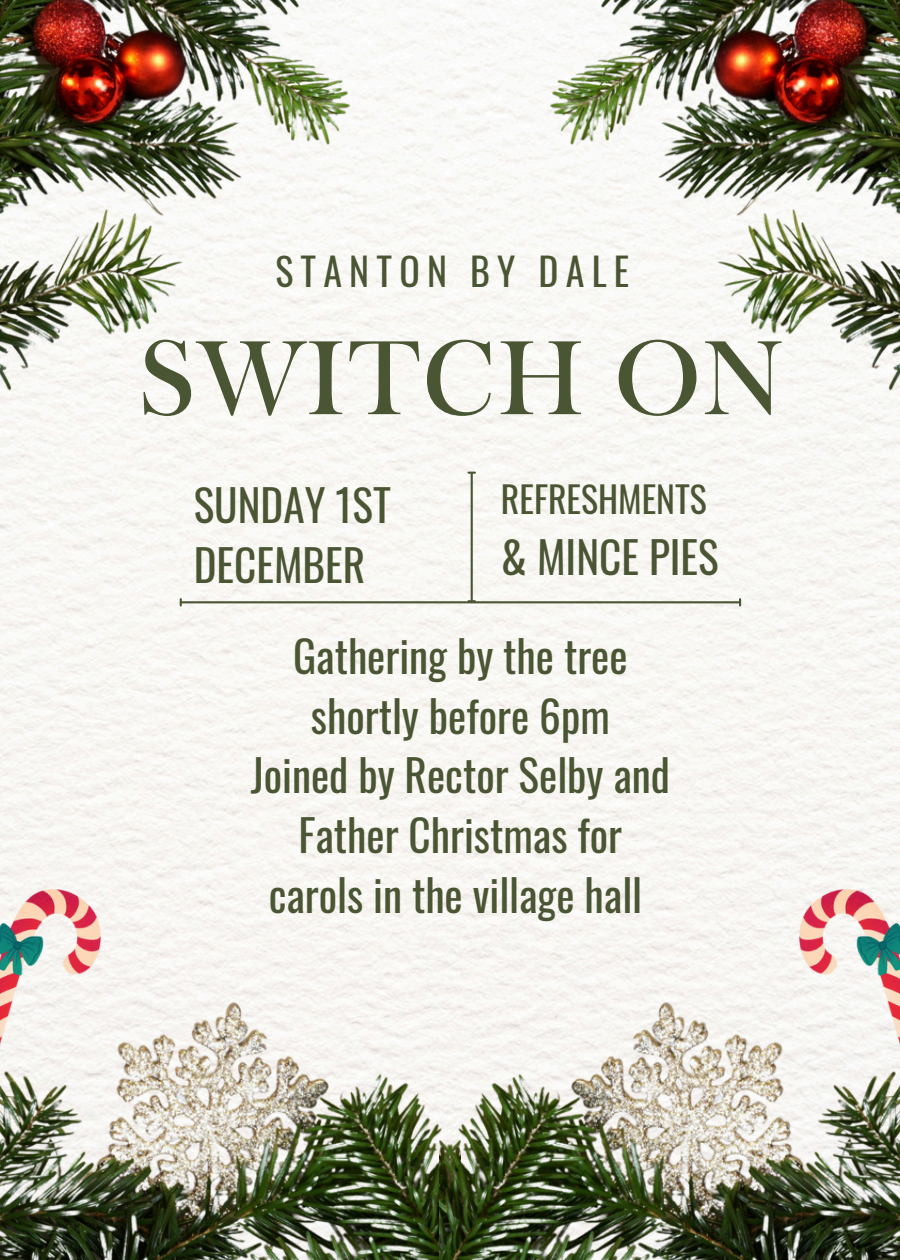
<style>
.page{position:relative;width:900px;height:1260px;background:#fff}
.page>*{position:absolute;margin:0;border:0;box-sizing:border-box;transform-origin:0 0}
.t1{font:107.75px "Frys Baskerville BT";color:#4a5534}
.t2{font:43.25px/59.8px "Oswald";color:#4a5534}
.t3{font:38px "Oswald";letter-spacing:.19em;color:#4a5534}
.t4{font:35.75px "Oswald";color:#4a5534}
</style>
<div class="page">
<img style="left:437px;top:0;width:463px;height:630px">
<img style="left:0;top:0;width:437px;height:630px">
<img style="left:0;top:962px;width:439px;height:298px">
<img style="left:439px;top:962px;width:461px;height:298px">
<hr style="left:181px;top:601px;width:559px;height:2px;background:#4a5534">
<svg style="left:180px;top:599px;width:2px;height:7px"></svg>
<svg style="left:739px;top:599px;width:2px;height:7px"></svg>
<hr style="left:471px;top:473px;width:2px;height:128px;background:#4a5534">
<img style="left:799px;top:889px;width:101px;height:231px">
<img style="left:0;top:889px;width:101px;height:231px">
<h2 class="t3" style="left:275px;top:241px;width:356px">STANTON BY DALE</h2>
<p class="t1" style="left:137px;top:311px;width:648px">SWITCH ON</p>
<p class="t2" style="left:194px;top:473px;width:199px">SUNDAY 1ST<br>DECEMBER</p>
<h1 class="t4" style="left:501px;top:471px;width:207px">REFRESHMENTS</h1>
<p class="t2" style="left:501px;top:526px;width:219px">&amp; MINCE PIES</p>
<h2 class="t2" style="left:251px;top:624px;width:421px;text-align:center">Gathering by the tree shortly before 6pm<br>Joined by Rector Selby and<br>Father Christmas for carols in the village hall</h2>
</div>
